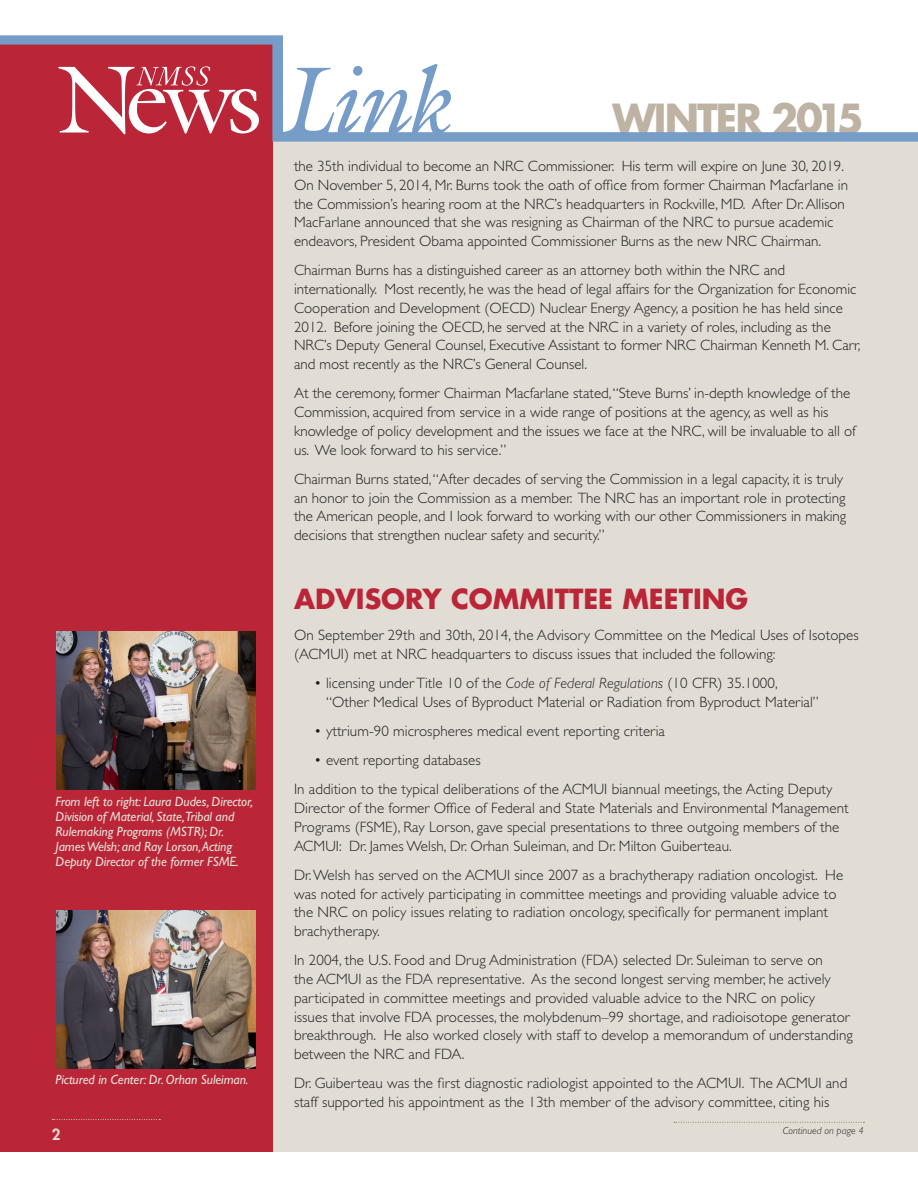
<style>
.page{position:relative;width:918px;height:1188px;background:#fff}
.page>*{position:absolute;margin:0;border:0;box-sizing:border-box;transform-origin:0 0}
.t1{font:700 39px "Futura Std";letter-spacing:-.05em;color:#beb3a2}
.Medium_Head{font:700 27px "Futura Std";color:#ba2637}
.BODY_TEXT_1{font:300 15px/18.8px "Gill Sans Std";letter-spacing:.005em;color:#231f20}
.Continued{font:800 15px "Futura Std";color:#e1dcd4}
.PHOTO_CAPTION{font:italic 13.5px/15px "Gill Sans Std";letter-spacing:-.01em;color:#e1dcd4}
.Continued-2{font:italic 300 10.35px "Gill Sans Std";color:#231f20}
.s1{font-style:italic}
</style>
<div class="page">
<div style="left:0;top:141px;width:918px;height:1011px;background:#e1dcd4"></div>
<div style="left:0;top:40px;width:272px;height:1112px;background:#ba2637"></div>
<svg style="left:52px;top:1119px;width:108px;height:1px"></svg>
<svg style="left:0;top:36px;width:918px;height:105px"></svg>
<svg style="left:58px;top:66px;width:201px;height:68px"></svg>
<img style="left:56px;top:632px;width:199px;height:157px">
<img style="left:56px;top:910px;width:199px;height:158px">
<svg style="left:674px;top:1122px;width:190px;height:1px"></svg>
<p class="PHOTO_CAPTION" style="left:56px;top:794px;width:199px">From left to right: Laura Dudes, Director, Division of Material, State,Tribal and Rulemaking Programs (MSTR); Dr.<br>James Welsh; and Ray Lorson, Acting Deputy Director of the former FSME.</p>
<p class="PHOTO_CAPTION" style="left:56px;top:1073px;width:195px">Pictured in Center: Dr. Orhan Suleiman.</p>
<p class="Continued" style="left:52px;top:1125px;width:10px">2</p>
<h1 class="t1" style="left:612px;top:92px;width:253px">WINTER 2015</h1>
<p class="BODY_TEXT_1" style="left:294px;top:157px;width:556px">the 35th individual to become an NRC Commissioner. His term will expire on June 30, 2019.<br>On November 5, 2014, Mr. Burns took the oath of office from former Chairman Macfarlane in the Commission’s hearing room at the NRC’s headquarters in Rockville, MD. After Dr. Allison MacFarlane announced that she was resigning as Chairman of the NRC to pursue academic endeavors, President Obama appointed Commissioner Burns as the new NRC Chairman.</p>
<p class="BODY_TEXT_1" style="left:294px;top:261px;width:568px">Chairman Burns has a distinguished career as an attorney both within the NRC and internationally. Most recently, he was the head of legal affairs for the Organization for Economic Cooperation and Development (OECD) Nuclear Energy Agency, a position he has held since 2012. Before joining the OECD, he served at the NRC in a variety of roles, including as the NRC’s Deputy General Counsel, Executive Assistant to former NRC Chairman Kenneth M. Carr, and most recently as the NRC’s General Counsel.</p>
<p class="BODY_TEXT_1" style="left:294px;top:384px;width:563px">At the ceremony, former Chairman Macfarlane stated, “Steve Burns’ in-depth knowledge of the Commission, acquired from service in a wide range of positions at the agency, as well as his knowledge of policy development and the issues we face at the NRC, will be invaluable to all of us. We look forward to his service.”</p>
<p class="BODY_TEXT_1" style="left:294px;top:470px;width:554px">Chairman Burns stated, “After decades of serving the Commission in a legal capacity, it is truly an honor to join the Commission as a member. The NRC has an important role in protecting the American people, and I look forward to working with our other Commissioners in making decisions that strengthen nuclear safety and security.”</p>
<p class="Medium_Head" style="left:294px;top:581px;width:456px">ADVISORY COMMITTEE MEETING</p>
<p class="BODY_TEXT_1" style="left:294px;top:626px;width:566px">On September 29th and 30th, 2014, the Advisory Committee on the Medical Uses of Isotopes (ACMUI) met at NRC headquarters to discuss issues that included the following:</p>
<p class="BODY_TEXT_1" style="left:326px;top:674px;width:494px;text-indent:-12px">• licensing under Title 10 of the <span class="s1">Code of Federal Regulations</span> (10 CFR) 35.1000, “Other Medical Uses of Byproduct Material or Radiation from Byproduct Material”</p>
<p class="BODY_TEXT_1" style="left:314px;top:722px;width:352px">• yttrium-90 microspheres medical event reporting criteria</p>
<p class="BODY_TEXT_1" style="left:314px;top:751px;width:168px">• event reporting databases</p>
<p class="BODY_TEXT_1" style="left:294px;top:780px;width:556px">In addition to the typical deliberations of the ACMUI biannual meetings, the Acting Deputy Director of the former Office of Federal and State Materials and Environmental Management Programs (FSME), Ray Lorson, gave special presentations to three outgoing members of the ACMUI: Dr. James Welsh, Dr. Orhan Suleiman, and Dr. Milton Guiberteau.</p>
<p class="BODY_TEXT_1" style="left:294px;top:866px;width:551px">Dr. Welsh has served on the ACMUI since 2007 as a brachytherapy radiation oncologist. He was noted for actively participating in committee meetings and providing valuable advice to the NRC on policy issues relating to radiation oncology, specifically for permanent implant brachytherapy.</p>
<p class="BODY_TEXT_1" style="left:294px;top:951px;width:560px">In 2004, the U.S. Food and Drug Administration (FDA) selected Dr. Suleiman to serve on<br>the ACMUI as the FDA representative. As the second longest serving member, he actively participated in committee meetings and provided valuable advice to the NRC on policy<br>issues that involve FDA processes, the molybdenum–99 shortage, and radioisotope generator breakthrough. He also worked closely with staff to develop a memorandum of understanding between the NRC and FDA.</p>
<p class="BODY_TEXT_1" style="left:294px;top:1074px;width:555px">Dr. Guiberteau was the first diagnostic radiologist appointed to the ACMUI. The ACMUI and staff supported his appointment as the 13th member of the advisory committee, citing his</p>
<p class="Continued-2" style="left:783px;top:1125px;width:83px">Continued on page 4</p>
</div>
